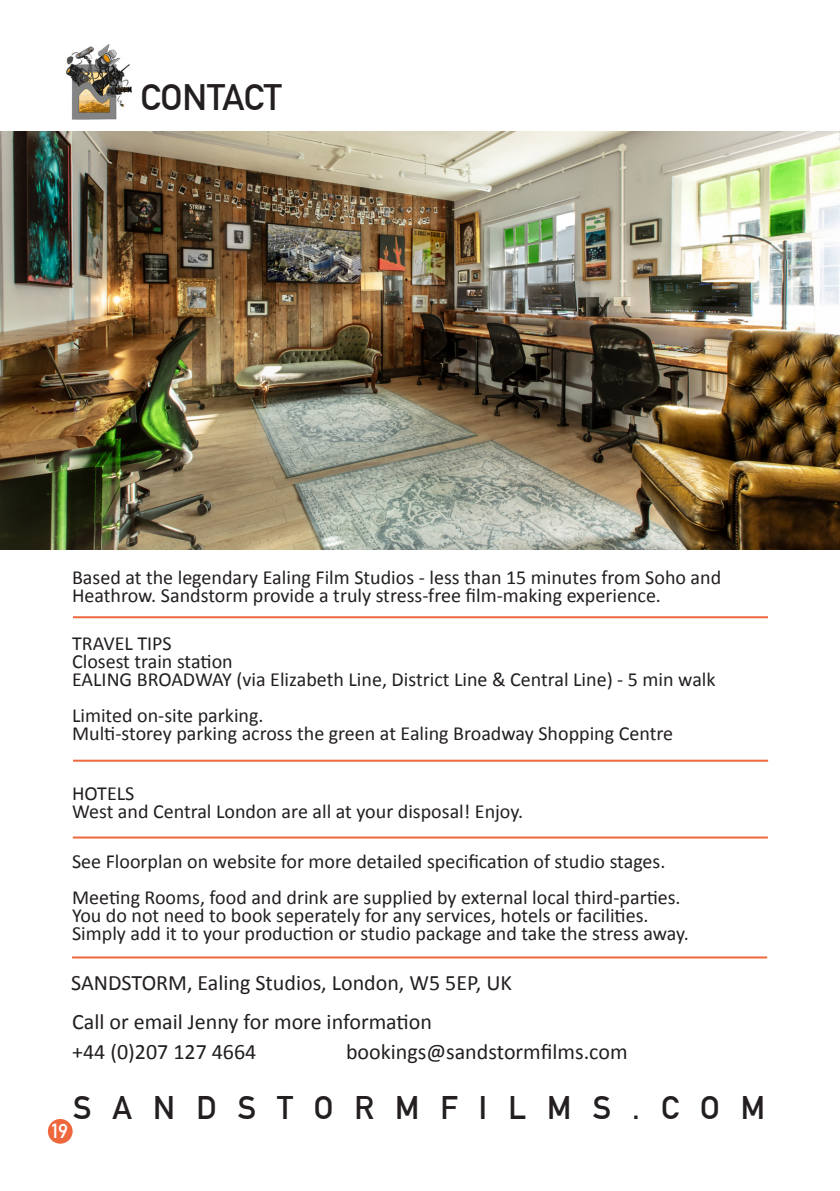
<style>
.page{position:relative;width:840px;height:1191px;background:#fff}
.page>*{position:absolute;margin:0;border:0;box-sizing:border-box;transform-origin:0 0}
.t1{font:700 36px "DIN Alternate";color:#231f20}
.t2{font:700 32px "DIN Alternate";letter-spacing:.66em;color:#231f20}
.t3{font:22px "Calibri";color:#231f20}
.t4{font:20px/18px "Calibri";color:#231f20}
.t5{font:700 20px "DIN Alternate";color:#fff}
</style>
<div class="page">
<img style="left:0;top:132px;width:839px;height:417px">
<hr style="left:73px;top:836px;width:694px;height:2px;background:#ee673d">
<hr style="left:72px;top:956px;width:694px;height:2px;background:#ee673d">
<hr style="left:73px;top:616px;width:694px;height:2px;background:#ee673d">
<img style="left:65px;top:44px;width:66px;height:76px">
<hr style="left:73px;top:759px;width:694px;height:2px;background:#ee673d">
<div style="left:48px;top:1119px;width:25px;height:24px;background:#ee673d;border-radius:50%"></div>
<p class="t1" style="left:140px;top:70px;width:143px">CONTACT</p>
<p class="t4" style="left:72px;top:567px;width:650px">Based at the legendary Ealing Film Studios - less than 15 minutes from Soho and<br>Heathrow. Sandstorm provide a truly stress-free film-making experience.</p>
<p class="t4" style="left:72px;top:633px;width:101px">TRAVEL TIPS</p>
<p class="t4" style="left:72px;top:651px;width:162px">Closest train station</p>
<p class="t4" style="left:72px;top:669px;width:644px">EALING BROADWAY (via Elizabeth Line, District Line &amp; Central Line) - 5 min walk</p>
<p class="t4" style="left:72px;top:705px;width:193px">Limited on-site parking.</p>
<p class="t4" style="left:72px;top:723px;width:602px">Multi-storey parking across the green at Ealing Broadway Shopping Centre</p>
<p class="t4" style="left:72px;top:783px;width:64px">HOTELS</p>
<p class="t4" style="left:72px;top:801px;width:452px">West and Central London are all at your disposal! Enjoy.</p>
<p class="t4" style="left:72px;top:851px;width:594px">See Floorplan on website for more detailed specification of studio stages.</p>
<p class="t4" style="left:72px;top:887px;width:609px">Meeting Rooms, food and drink are supplied by external local third-parties.</p>
<p class="t4" style="left:72px;top:905px;width:577px">You do not need to book seperately for any services, hotels or facilities.</p>
<p class="t4" style="left:72px;top:923px;width:618px">Simply add it to your production or studio package and take the stress away.</p>
<p class="t3" style="left:71px;top:967px;width:442px">SANDSTORM, Ealing Studios, London, W5 5EP, UK</p>
<p class="t3" style="left:72px;top:1006px;width:361px">Call or email Jenny for more information</p>
<p class="t3" style="left:72px;top:1036px;width:186px">+44 (0)207 127 4664</p>
<p class="t3" style="left:346px;top:1036px;width:283px">bookings@sandstormfilms.com</p>
<p class="t2" style="left:73px;top:1083px;width:693px">SANDSTORMFILMS.COM</p>
<p class="t5" style="left:50px;top:1116px;width:19px">19</p>
</div>
